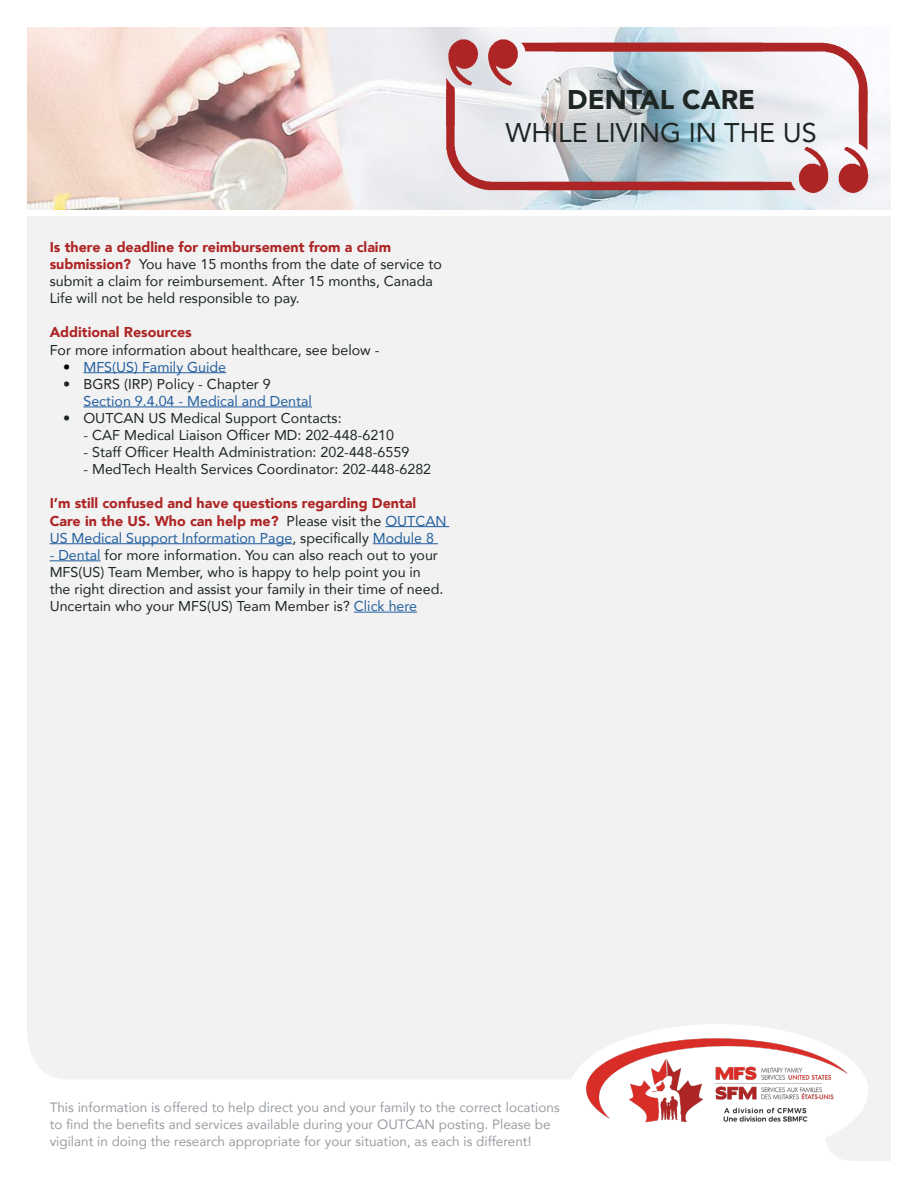
<style>
.page{position:relative;width:918px;height:1188px;background:#fff}
.page>*{position:absolute;margin:0;border:0;box-sizing:border-box;transform-origin:0 0}
.t1{font:27px "Avenir";color:#1d2623}
.t2{font:900 27px "Avenir";color:#1d2623}
.t3{font:14.25px/17.1px "Avenir";color:#1d2623}
.t4{font:900 14.25px/17.1px "Avenir";color:#ae2525}
.t5{font:14.25px "Avenir";color:#215e9e}
.t6{font:13.5px/17.2px "Avenir";color:#999da2}
.s1{font-weight:900;color:#ae2525}
.s2{color:#000}
.s3{font-weight:400;color:#1d2623}
.s4{font-weight:400;color:#215e9e}
.s5{color:#215e9e}
</style>
<div class="page">
<div style="left:27px;top:216px;width:864px;height:945px;background:#f2f2f2"></div>
<div style="left:569px;top:1024px;width:299px;height:134px;background:#fff;border-radius:50%"></div>
<img style="left:564px;top:1027px;width:305px;height:120px">
<hr style="left:83px;top:372px;width:143px;height:1px;background:#215e9e">
<hr style="left:83px;top:407px;width:229px;height:1px;background:#215e9e">
<hr style="left:385px;top:526px;width:64px;height:1px;background:#215e9e">
<hr style="left:50px;top:543px;width:242px;height:1px;background:#215e9e">
<hr style="left:373px;top:543px;width:65px;height:1px;background:#215e9e">
<hr style="left:50px;top:560px;width:51px;height:1px;background:#215e9e">
<hr style="left:354px;top:612px;width:63px;height:1px;background:#215e9e">
<img style="left:27px;top:27px;width:864px;height:183px">
<img style="left:432px;top:126px;width:95px;height:77px">
<img style="left:432px;top:28px;width:124px;height:98px">
<img style="left:556px;top:28px;width:334px;height:62px">
<img style="left:527px;top:90px;width:363px;height:113px">
<p class="t3" style="left:50px;top:238px;width:394px"><span class="s1">Is there a deadline for reimbursement from a claim submission?</span> You have 15 months from the date of service to submit a claim for reimbursement. After 15 months, Canada Life will not be held responsible to pay.</p>
<p class="t4" style="left:50px;top:324px;width:144px">Additional Resources</p>
<p class="t3" style="left:50px;top:341px;width:331px">For more information about healthcare, see below -</p>
<p class="t5" style="left:63px;top:355px;width:165px"><span class="s2">•</span> MFS(US) Family Guide</p>
<p class="t3" style="left:63px;top:375px;width:209px">• BGRS (IRP) Policy - Chapter 9</p>
<p class="t5" style="left:83px;top:389px;width:230px">Section 9.4.04 - Medical and Dental</p>
<p class="t3" style="left:63px;top:409px;width:280px">• OUTCAN US Medical Support Contacts:</p>
<p class="t3" style="left:83px;top:426px;width:312px">- CAF Medical Liaison Officer MD: 202-448-6210</p>
<p class="t3" style="left:83px;top:443px;width:327px">- Staff Officer Health Administration: 202-448-6559</p>
<p class="t3" style="left:83px;top:460px;width:349px">- MedTech Health Services Coordinator: 202-448-6282</p>
<p class="t4" style="left:50px;top:495px;width:398px">I’m still confused and have questions regarding Dental<br>Care in the US. Who can help me? <span class="s3">Please visit the</span> <span class="s4">OUTCAN<br>US Medical Support Information Page</span><span class="s3">, specifically</span> <span class="s4">Module 8</span></p>
<p class="t3" style="left:50px;top:546px;width:395px"><span class="s5">- Dental</span> for more information. You can also reach out to your MFS(US) Team Member, who is happy to help point you in the right direction and assist your family in their time of need.<br>Uncertain who your MFS(US) Team Member is? <span class="s5">Click here</span></p>
<h1 class="t2" style="left:567px;top:77px;width:190px">DENTAL CARE</h1>
<h1 class="t1" style="left:506px;top:111px;width:313px">WHILE LIVING IN THE US</h1>
<p class="t6" style="left:50px;top:1098px;width:512px">This information is offered to help direct you and your family to the correct locations to find the benefits and services available during your OUTCAN posting. Please be vigilant in doing the research appropriate for your situation, as each is different!</p>
</div>
